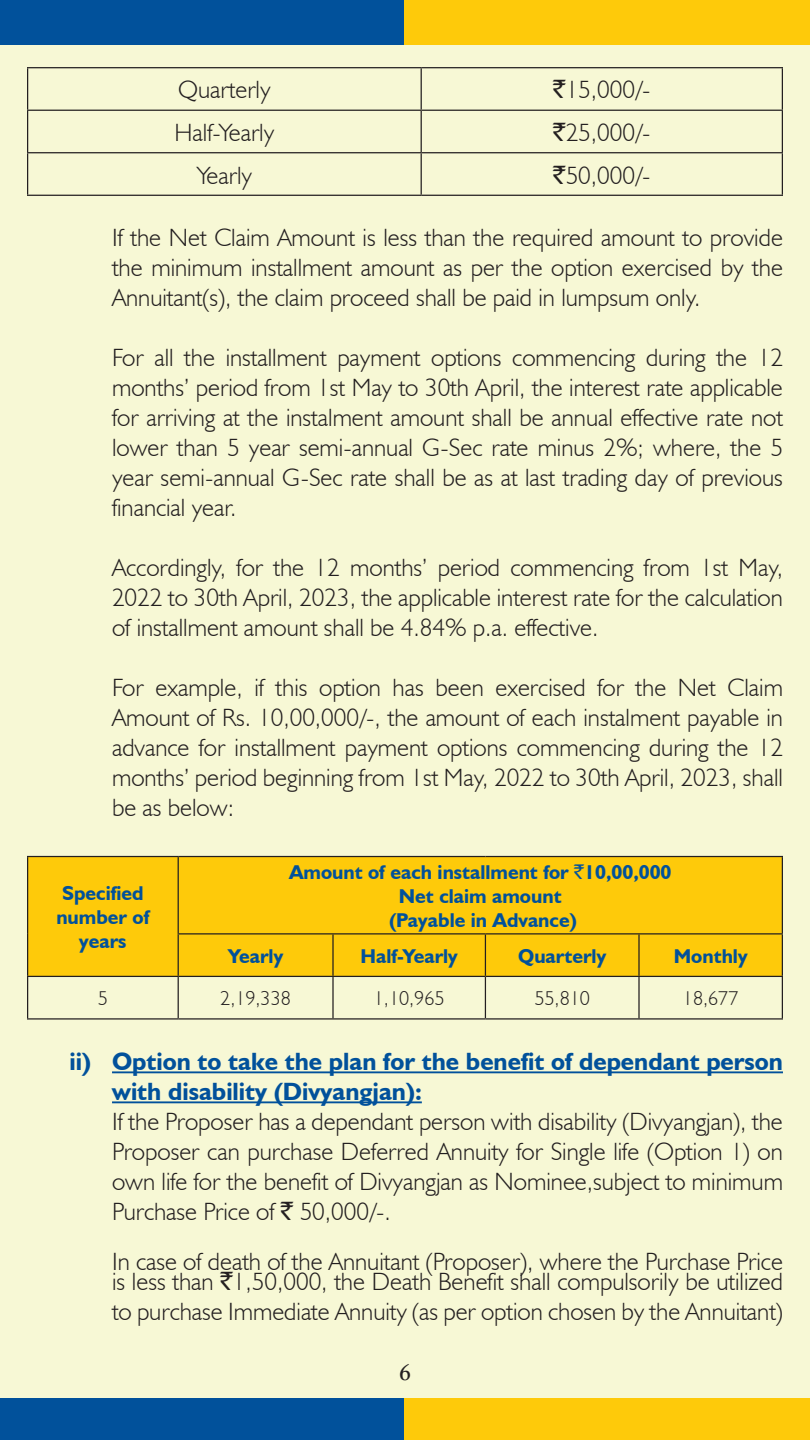
<style>
.page{position:relative;width:810px;height:1440px;background:#f7f8d5}
.page>*{position:absolute;margin:0;border:0;box-sizing:border-box;transform-origin:0 0}
.List_Paragraph{font:300 25px/30px "Humanist 521 BT";color:#231f20;text-align:justify}
.t1{font:700 25px/30px "Humanist 521 BT";color:#01519b}
.t2{font:25px "Athelas";color:#231f20}
.t3{font:700 20px/24px "Humanist 521 BT";color:#01519b;text-align:center}
.t4{font:300 20px "Humanist 521 BT";color:#231f20}
.s1{font-family:"Rupee Foradian";font-weight:400}
</style>
<div class="page">
<div style="left:0;top:0;width:404px;height:45px;background:#01519b"></div>
<div style="left:404px;top:0;width:406px;height:45px;background:#feca0a"></div>
<div style="left:0;top:1399px;width:404px;height:41px;background:#01519b"></div>
<div style="left:404px;top:1398px;width:406px;height:42px;background:#feca0a"></div>
<hr style="left:112px;top:1071px;width:671px;height:2px;background:#01519b">
<hr style="left:112px;top:1101px;width:310px;height:2px;background:#01519b">
<hr style="left:27px;top:67px;width:394px;height:1px;background:#231f20">
<hr style="left:421px;top:67px;width:362px;height:1px;background:#231f20">
<hr style="left:27px;top:110px;width:394px;height:1px;background:#231f20">
<hr style="left:421px;top:110px;width:362px;height:1px;background:#231f20">
<hr style="left:27px;top:152px;width:394px;height:1px;background:#231f20">
<hr style="left:421px;top:152px;width:362px;height:1px;background:#231f20">
<hr style="left:27px;top:195px;width:394px;height:1px;background:#231f20">
<hr style="left:421px;top:195px;width:362px;height:1px;background:#231f20">
<hr style="left:27px;top:68px;width:1px;height:42px;background:#231f20">
<hr style="left:27px;top:111px;width:1px;height:41px;background:#231f20">
<hr style="left:27px;top:153px;width:1px;height:42px;background:#231f20">
<hr style="left:421px;top:68px;width:1px;height:42px;background:#231f20">
<hr style="left:782px;top:68px;width:1px;height:42px;background:#231f20">
<hr style="left:421px;top:111px;width:1px;height:41px;background:#231f20">
<hr style="left:782px;top:111px;width:1px;height:41px;background:#231f20">
<hr style="left:421px;top:153px;width:1px;height:42px;background:#231f20">
<hr style="left:782px;top:153px;width:1px;height:42px;background:#231f20">
<div style="left:28px;top:857px;width:754px;height:119px;background:#feca0a"></div>
<hr style="left:782px;top:857px;width:1px;height:76px;background:#231f20">
<hr style="left:27px;top:857px;width:1px;height:77px;background:#231f20">
<hr style="left:27px;top:934px;width:1px;height:42px;background:#231f20">
<hr style="left:178px;top:857px;width:1px;height:76px;background:#231f20">
<hr style="left:27px;top:856px;width:151px;height:1px;background:#231f20">
<hr style="left:178px;top:856px;width:155px;height:1px;background:#231f20">
<hr style="left:333px;top:856px;width:152px;height:1px;background:#231f20">
<hr style="left:485px;top:856px;width:154px;height:1px;background:#231f20">
<hr style="left:639px;top:856px;width:144px;height:1px;background:#231f20">
<hr style="left:178px;top:933px;width:155px;height:2px;background:#231f20">
<hr style="left:333px;top:933px;width:152px;height:2px;background:#231f20">
<hr style="left:485px;top:933px;width:154px;height:2px;background:#231f20">
<hr style="left:639px;top:933px;width:144px;height:2px;background:#231f20">
<hr style="left:27px;top:977px;width:1px;height:41px;background:#231f20">
<hr style="left:27px;top:976px;width:151px;height:1px;background:#231f20">
<hr style="left:178px;top:976px;width:155px;height:1px;background:#231f20">
<hr style="left:333px;top:976px;width:152px;height:1px;background:#231f20">
<hr style="left:485px;top:976px;width:154px;height:1px;background:#231f20">
<hr style="left:639px;top:976px;width:144px;height:1px;background:#231f20">
<hr style="left:27px;top:1018px;width:151px;height:2px;background:#231f20">
<hr style="left:178px;top:1018px;width:155px;height:2px;background:#231f20">
<hr style="left:333px;top:1018px;width:152px;height:2px;background:#231f20">
<hr style="left:485px;top:1018px;width:154px;height:2px;background:#231f20">
<hr style="left:639px;top:1018px;width:144px;height:2px;background:#231f20">
<hr style="left:178px;top:935px;width:1px;height:41px;background:#231f20">
<hr style="left:332px;top:935px;width:2px;height:41px;background:#231f20">
<hr style="left:485px;top:935px;width:1px;height:41px;background:#231f20">
<hr style="left:638px;top:935px;width:2px;height:41px;background:#231f20">
<hr style="left:782px;top:935px;width:1px;height:41px;background:#231f20">
<hr style="left:178px;top:977px;width:1px;height:41px;background:#231f20">
<hr style="left:332px;top:977px;width:2px;height:41px;background:#231f20">
<hr style="left:485px;top:977px;width:1px;height:41px;background:#231f20">
<hr style="left:638px;top:977px;width:2px;height:41px;background:#231f20">
<hr style="left:782px;top:977px;width:1px;height:41px;background:#231f20">
<p class="List_Paragraph" style="left:178px;top:74px;width:94px">Quarterly</p>
<p class="List_Paragraph" style="left:553px;top:74px;width:99px"><span class="s1">`</span>15,000/-</p>
<p class="List_Paragraph" style="left:174px;top:117px;width:101px">Half-Yearly</p>
<p class="List_Paragraph" style="left:553px;top:117px;width:99px"><span class="s1">`</span>25,000/-</p>
<p class="List_Paragraph" style="left:197px;top:160px;width:57px">Yearly</p>
<p class="List_Paragraph" style="left:553px;top:160px;width:99px"><span class="s1">`</span>50,000/-</p>
<p class="List_Paragraph" style="left:112px;top:222px;width:672px">If the Net Claim Amount is less than the required amount to provide the minimum installment amount as per the option exercised by the Annuitant(s), the claim proceed shall be paid in lumpsum only.</p>
<p class="List_Paragraph" style="left:112px;top:342px;width:673px">For all the installment payment options commencing during the 12 months’ period from 1st May to 30th April, the interest rate applicable for arriving at the instalment amount shall be annual effective rate not lower than 5 year semi-annual G-Sec rate minus 2%; where, the 5 year semi-annual G-Sec rate shall be as at last trading day of previous financial year.</p>
<p class="List_Paragraph" style="left:112px;top:552px;width:672px">Accordingly, for the 12 months’ period commencing from 1st May, 2022 to 30th April, 2023, the applicable interest rate for the calculation of installment amount shall be 4.84% p.a. effective.</p>
<p class="List_Paragraph" style="left:112px;top:672px;width:672px">For example, if this option has been exercised for the Net Claim Amount of Rs. 10,00,000/-, the amount of each instalment payable in advance for installment payment options commencing during the 12 months’ period beginning from 1st May, 2022 to 30th April, 2023, shall be as below:</p>
<p class="t3" style="left:56px;top:881px;width:95px">Specified number of years</p>
<p class="t3" style="left:289px;top:860px;width:384px">Amount of each installment for <span class="s1">`</span>10,00,000<br>Net claim amount</p>
<p class="t3" style="left:389px;top:908px;width:189px">(Payable in Advance)</p>
<p class="t3" style="left:228px;top:943px;width:57px">Yearly</p>
<p class="t3" style="left:361px;top:943px;width:99px">Half-Yearly</p>
<p class="t3" style="left:518px;top:943px;width:90px">Quarterly</p>
<p class="t3" style="left:674px;top:943px;width:75px">Monthly</p>
<p class="t4" style="left:98px;top:986px;width:12px">5</p>
<p class="t4" style="left:220px;top:986px;width:72px">2,19,338</p>
<p class="t4" style="left:374px;top:986px;width:72px">1,10,965</p>
<p class="t4" style="left:534px;top:986px;width:57px">55,810</p>
<p class="t4" style="left:683px;top:986px;width:57px">18,677</p>
<p class="t1" style="left:112px;top:1045px;width:672px;text-indent:-43px">ii) Option to take the plan for the benefit of dependant person with disability (Divyangjan):</p>
<p class="List_Paragraph" style="left:112px;top:1106px;width:672px">If the Proposer has a dependant person with disability (Divyangjan), the Proposer can purchase Deferred Annuity for Single life (Option 1) on own life for the benefit of Divyangjan as Nominee,subject to minimum Purchase Price of <span class="s1">`</span> 50,000/-.</p>
<p class="List_Paragraph" style="left:112px;top:1251px;width:672px;line-height:20px">In case of death of the Annuitant (Proposer), where the Purchase Price is less than <span class="s1">`</span>1,50,000, the Death Benefit shall compulsorily be utilized</p>
<p class="List_Paragraph" style="left:112px;top:1296px;width:672px">to purchase Immediate Annuity (as per option chosen by the Annuitant)</p>
<p class="t2" style="left:399px;top:1352px;width:13px">6</p>
</div>
